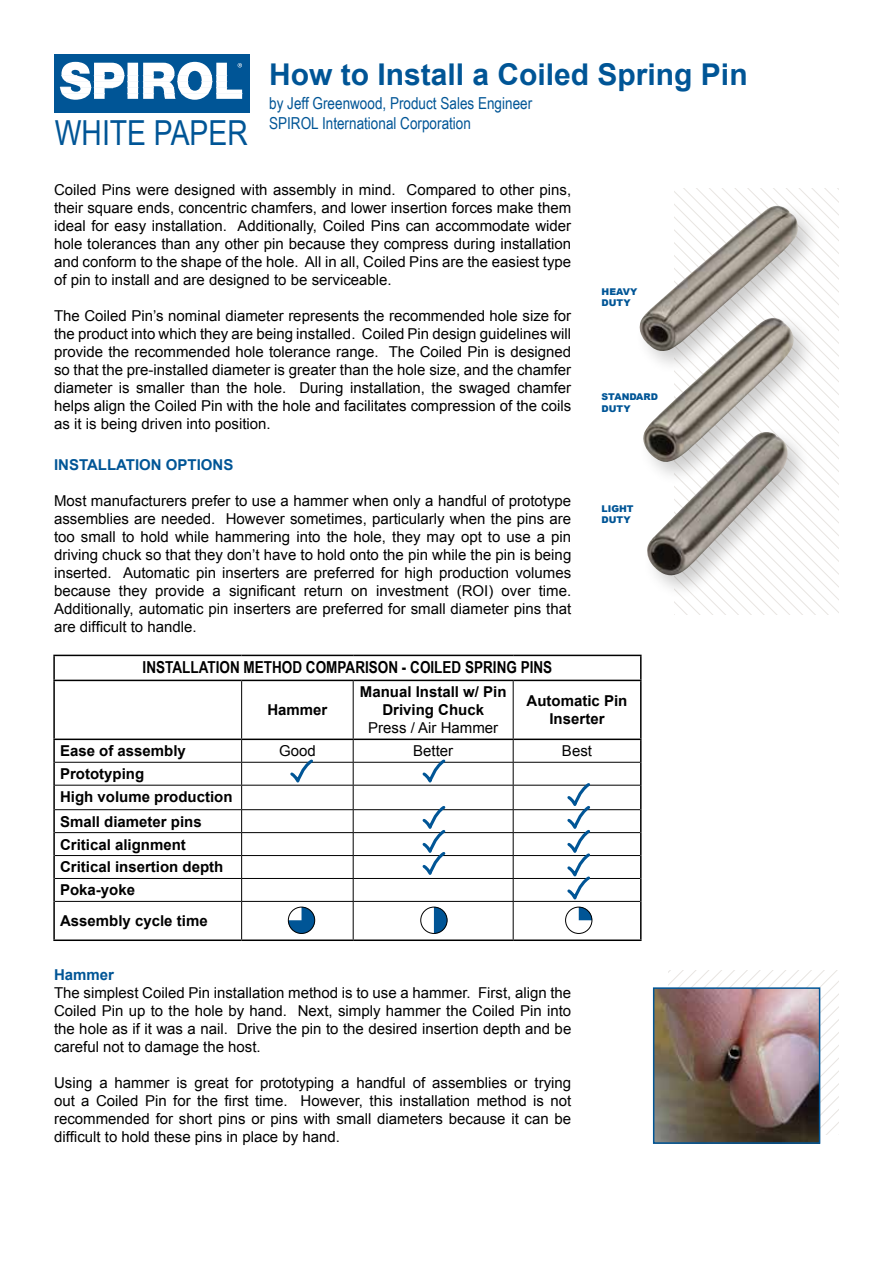
<style>
.page{position:relative;width:893px;height:1263px;background:#fff}
.page>*{position:absolute;margin:0;border:0;box-sizing:border-box;transform-origin:0 0}
.t1{font:34.5px "Arial Narrow";color:#005596}
.t2{font:700 30px "Arial";color:#005596}
.t3{font:16.5px/19.8px "Arial Narrow";color:#005596}
.t4{font:700 16.5px "Arial Narrow";color:#000}
.t5{font:15px/18px "Arial";color:#000;text-align:justify}
.t6{font:700 15px/23px "Arial";color:#000;text-align:center}
.t7{font:700 15px "Arial";color:#005596}
.t8{font:900 9.3px/11.2px "Arial";color:#005596}
</style>
<div class="page">
<svg style="left:668px;top:970px;width:170px;height:164px"></svg>
<svg style="left:712px;top:189px;width:126px;height:425px"></svg>
<div style="left:54px;top:54px;width:195px;height:58px;background:#005596"></div>
<svg style="left:60px;top:62px;width:182px;height:38px"></svg>
<div style="left:634px;top:201px;width:188px;height:174px;background:#000;opacity:.2"></div>
<img style="left:637px;top:206px;width:163px;height:148px">
<div style="left:638px;top:313px;width:180px;height:173px;background:#000;opacity:.2"></div>
<img style="left:641px;top:318px;width:153px;height:146px">
<div style="left:642px;top:427px;width:170px;height:173px;background:#000;opacity:.2"></div>
<img style="left:647px;top:432px;width:143px;height:145px">
<hr style="left:53px;top:655px;width:189px;height:1px;background:#000">
<hr style="left:53px;top:656px;width:2px;height:24px;background:#000">
<hr style="left:242px;top:655px;width:111px;height:1px;background:#000">
<hr style="left:353px;top:655px;width:160px;height:1px;background:#000">
<hr style="left:513px;top:655px;width:129px;height:1px;background:#000">
<hr style="left:640px;top:656px;width:2px;height:24px;background:#000">
<hr style="left:53px;top:680px;width:189px;height:1px;background:#000">
<hr style="left:53px;top:681px;width:2px;height:57px;background:#000">
<hr style="left:242px;top:680px;width:111px;height:1px;background:#000">
<hr style="left:353px;top:680px;width:160px;height:1px;background:#000">
<hr style="left:513px;top:680px;width:129px;height:1px;background:#000">
<hr style="left:640px;top:681px;width:2px;height:57px;background:#000">
<hr style="left:53px;top:740px;width:2px;height:22px;background:#000">
<hr style="left:640px;top:740px;width:2px;height:22px;background:#000">
<hr style="left:53px;top:762px;width:2px;height:23px;background:#000">
<hr style="left:640px;top:762px;width:2px;height:23px;background:#000">
<hr style="left:53px;top:785px;width:2px;height:25px;background:#000">
<hr style="left:640px;top:785px;width:2px;height:25px;background:#000">
<hr style="left:53px;top:810px;width:2px;height:23px;background:#000">
<hr style="left:640px;top:810px;width:2px;height:23px;background:#000">
<hr style="left:53px;top:833px;width:2px;height:22px;background:#000">
<hr style="left:640px;top:833px;width:2px;height:22px;background:#000">
<hr style="left:53px;top:855px;width:2px;height:23px;background:#000">
<hr style="left:640px;top:855px;width:2px;height:23px;background:#000">
<hr style="left:53px;top:878px;width:2px;height:23px;background:#000">
<hr style="left:640px;top:878px;width:2px;height:23px;background:#000">
<hr style="left:53px;top:901px;width:2px;height:38px;background:#000">
<hr style="left:640px;top:901px;width:2px;height:38px;background:#000">
<hr style="left:53px;top:939px;width:189px;height:2px;background:#000">
<hr style="left:242px;top:939px;width:111px;height:2px;background:#000">
<hr style="left:353px;top:939px;width:160px;height:2px;background:#000">
<hr style="left:513px;top:939px;width:129px;height:2px;background:#000">
<hr style="left:55px;top:762px;width:187px;height:1px;background:#000">
<hr style="left:242px;top:762px;width:111px;height:1px;background:#000">
<hr style="left:353px;top:762px;width:160px;height:1px;background:#000">
<hr style="left:513px;top:762px;width:127px;height:1px;background:#000">
<hr style="left:55px;top:809px;width:187px;height:1px;background:#000">
<hr style="left:242px;top:809px;width:111px;height:1px;background:#000">
<hr style="left:353px;top:809px;width:160px;height:1px;background:#000">
<hr style="left:513px;top:809px;width:127px;height:1px;background:#000">
<hr style="left:55px;top:832px;width:187px;height:1px;background:#000">
<hr style="left:242px;top:832px;width:111px;height:1px;background:#000">
<hr style="left:353px;top:832px;width:160px;height:1px;background:#000">
<hr style="left:513px;top:832px;width:127px;height:1px;background:#000">
<hr style="left:55px;top:855px;width:187px;height:1px;background:#000">
<hr style="left:242px;top:855px;width:111px;height:1px;background:#000">
<hr style="left:353px;top:855px;width:160px;height:1px;background:#000">
<hr style="left:513px;top:855px;width:127px;height:1px;background:#000">
<hr style="left:55px;top:878px;width:187px;height:1px;background:#000">
<hr style="left:242px;top:878px;width:111px;height:1px;background:#000">
<svg style="left:241px;top:740px;width:1px;height:161px"></svg>
<hr style="left:353px;top:878px;width:160px;height:1px;background:#000">
<svg style="left:353px;top:740px;width:1px;height:161px"></svg>
<hr style="left:513px;top:878px;width:127px;height:1px;background:#000">
<svg style="left:513px;top:740px;width:1px;height:161px"></svg>
<hr style="left:55px;top:901px;width:187px;height:1px;background:#000">
<hr style="left:242px;top:901px;width:111px;height:1px;background:#000">
<hr style="left:241px;top:902px;width:1px;height:37px;background:#000">
<hr style="left:353px;top:901px;width:160px;height:1px;background:#000">
<hr style="left:353px;top:902px;width:1px;height:37px;background:#000">
<hr style="left:513px;top:901px;width:127px;height:1px;background:#000">
<hr style="left:513px;top:902px;width:1px;height:37px;background:#000">
<hr style="left:241px;top:681px;width:1px;height:57px;background:#000">
<hr style="left:353px;top:681px;width:1px;height:57px;background:#000">
<hr style="left:513px;top:681px;width:1px;height:57px;background:#000">
<hr style="left:55px;top:785px;width:187px;height:1px;background:#000">
<hr style="left:242px;top:785px;width:111px;height:1px;background:#000">
<hr style="left:353px;top:785px;width:160px;height:1px;background:#000">
<hr style="left:513px;top:785px;width:127px;height:1px;background:#000">
<hr style="left:53px;top:738px;width:189px;height:2px;background:#000">
<hr style="left:242px;top:738px;width:111px;height:2px;background:#000">
<hr style="left:353px;top:738px;width:160px;height:2px;background:#000">
<hr style="left:513px;top:738px;width:129px;height:2px;background:#000">
<svg style="left:565px;top:783px;width:28px;height:118px"></svg>
<svg style="left:420px;top:759px;width:28px;height:24px"></svg>
<svg style="left:420px;top:806px;width:28px;height:69px"></svg>
<svg style="left:287px;top:759px;width:29px;height:24px"></svg>
<svg style="left:288px;top:907px;width:27px;height:27px"></svg>
<div style="left:288px;top:907px;width:27px;height:27px;border:1px solid #000;border-radius:50%"></div>
<svg style="left:434px;top:907px;width:13px;height:27px"></svg>
<div style="left:421px;top:907px;width:26px;height:27px;border:1px solid #000;border-radius:50%"></div>
<svg style="left:579px;top:907px;width:13px;height:13px"></svg>
<div style="left:565px;top:907px;width:27px;height:27px;border:1px solid #000;border-radius:50%"></div>
<img style="left:656px;top:990px;width:161px;height:151px">
<div style="left:653px;top:987px;width:167px;height:157px;border:2px solid #005596"></div>
<h1 class="t1" style="left:55px;top:107px;width:194px">WHITE PAPER</h1>
<h2 class="t2" style="left:269px;top:54px;width:480px">How to Install a Coiled Spring Pin</h2>
<p class="t3" style="left:269px;top:92px;width:265px">by Jeff Greenwood, Product Sales Engineer<br>SPIROL International Corporation</p>
<p class="t5" style="left:54px;top:181px;width:519px">Coiled Pins were designed with assembly in mind. Compared to other pins, their square ends, concentric chamfers, and lower insertion forces make them ideal for easy installation. Additionally, Coiled Pins can accommodate wider hole tolerances than any other pin because they compress during installation and conform to the shape of the hole. All in all, Coiled Pins are the easiest type of pin to install and are designed to be serviceable.</p>
<p class="t5" style="left:54px;top:307px;width:519px">The Coiled Pin’s nominal diameter represents the recommended hole size for the product into which they are being installed. Coiled Pin design guidelines will provide the recommended hole tolerance range. The Coiled Pin is designed so that the pre-installed diameter is greater than the hole size, and the chamfer diameter is smaller than the hole. During installation, the swaged chamfer helps align the Coiled Pin with the hole and facilitates compression of the coils as it is being driven into position.</p>
<p class="t7" style="left:54px;top:455px;width:181px">INSTALLATION OPTIONS</p>
<p class="t5" style="left:54px;top:492px;width:519px">Most manufacturers prefer to use a hammer when only a handful of prototype assemblies are needed. However sometimes, particularly when the pins are too small to hold while hammering into the hole, they may opt to use a pin driving chuck so that they don’t have to hold onto the pin while the pin is being inserted. Automatic pin inserters are preferred for high production volumes because they provide a significant return on investment (ROI) over time.<br>Additionally, automatic pin inserters are preferred for small diameter pins that are difficult to handle.</p>
<p class="t8" style="left:602px;top:286px;width:37px">HEAVY<br>DUTY</p>
<p class="t8" style="left:602px;top:391px;width:58px">STANDARD<br>DUTY</p>
<p class="t8" style="left:602px;top:502px;width:34px">LIGHT<br>DUTY</p>
<p class="t4" style="left:143px;top:655px;width:411px">INSTALLATION METHOD COMPARISON - COILED SPRING PINS</p>
<p class="t6" style="left:267px;top:699px;width:62px">Hammer</p>
<p class="t6" style="left:360px;top:683px;width:148px;line-height:18px">Manual Install w/ Pin<br>Driving Chuck</p>
<p class="t5" style="left:368px;top:719px;width:132px">Press / Air Hammer</p>
<p class="t6" style="left:527px;top:692px;width:102px;line-height:18px">Automatic Pin<br>Inserter</p>
<p class="t6" style="left:60px;top:740px;width:127px">Ease of assembly</p>
<p class="t5" style="left:279px;top:742px;width:38px">Good</p>
<p class="t5" style="left:413px;top:742px;width:42px">Better</p>
<p class="t5" style="left:562px;top:742px;width:32px">Best</p>
<p class="t6" style="left:60px;top:763px;width:174px;text-align:left">Prototyping<br>High volume production</p>
<p class="t6" style="left:60px;top:810px;width:165px;text-align:left">Small diameter pins<br>Critical alignment<br>Critical insertion depth<br>Poka-yoke</p>
<p class="t6" style="left:60px;top:910px;width:149px">Assembly cycle time</p>
<p class="t7" style="left:54px;top:964px;width:62px">Hammer</p>
<p class="t5" style="left:54px;top:983px;width:519px">The simplest Coiled Pin installation method is to use a hammer. First, align the Coiled Pin up to the hole by hand. Next, simply hammer the Coiled Pin into the hole as if it was a nail. Drive the pin to the desired insertion depth and be careful not to damage the host.</p>
<p class="t5" style="left:54px;top:1073px;width:519px">Using a hammer is great for prototyping a handful of assemblies or trying out a Coiled Pin for the first time. However, this installation method is not recommended for short pins or pins with small diameters because it can be difficult to hold these pins in place by hand.</p>
</div>
